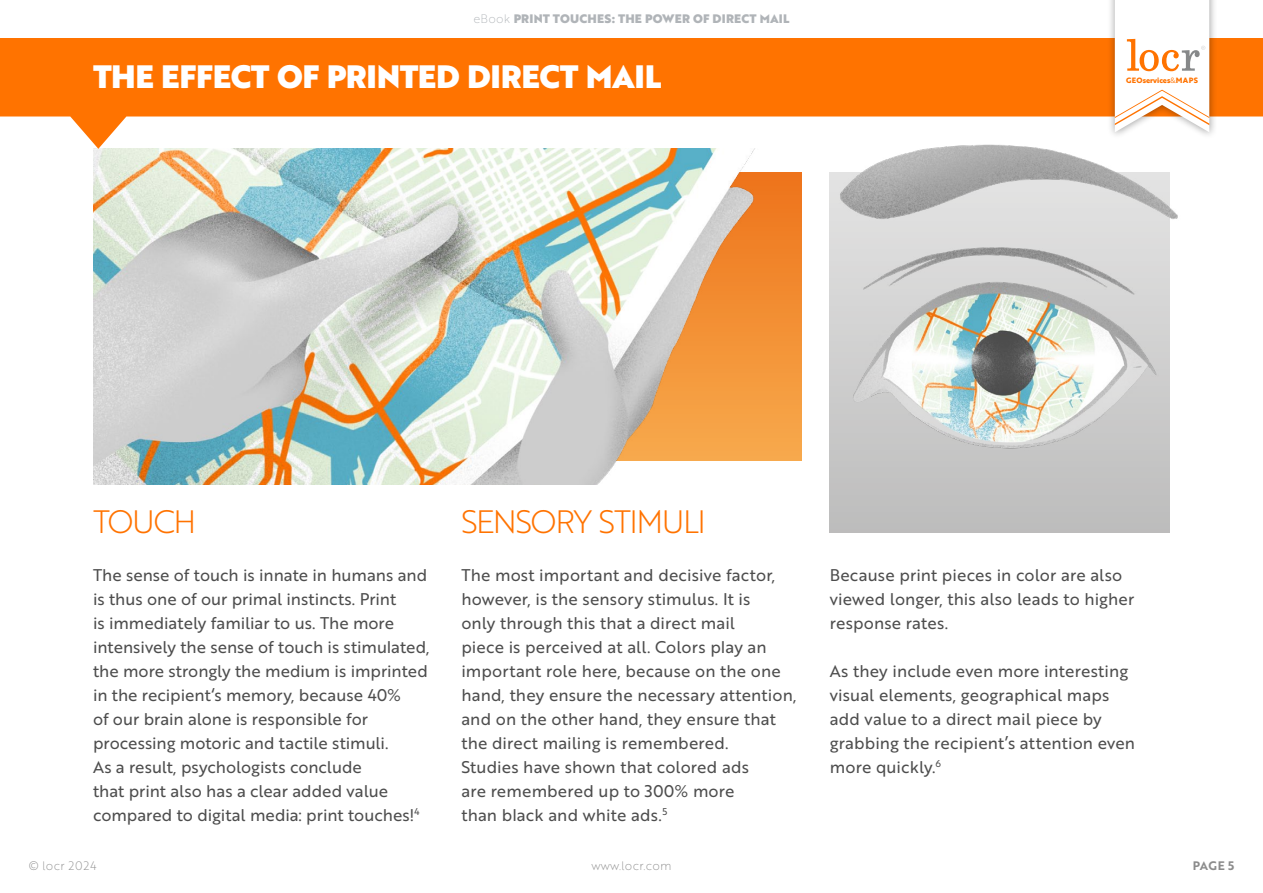
<style>
.page{position:relative;width:1263px;height:893px;background:#fff}
.page>*{position:absolute;margin:0;border:0;box-sizing:border-box;transform-origin:0 0}
.t1{font:31.5px "Brother 1816 Black";letter-spacing:-.01em;color:#fff}
.t2{font:31.5px "Brother 1816 Light";letter-spacing:-.04em;color:#ff7300}
.t3{font:16.5px/24px "Brother 1816 Regular";letter-spacing:.005em;color:#4d4d4d}
.t4{font:12px "Brother 1816 Black";letter-spacing:.015em;color:#b0b4b8}
.t5{font:12px "Brother 1816 Thin";letter-spacing:.015em;color:#8c8c8c}
.t6{font:12px "Brother 1816 Thin";letter-spacing:.05em;color:#8c8c8c}
.t7{font:12px "Brother 1816 Bold";color:#8c8c8c}
.t8{font:700 7.5px "Brother 1816 Extra";color:#ff7300}
.s1{font-family:"Brother 1816 Thin"}
.s2{font-family:"Brother 1816 Book";font-weight:400}
</style>
<div class="page">
<div style="left:830px;top:173px;width:340px;height:360px;background:#c0c0c0"></div>
<img style="left:93px;top:149px;width:708px;height:336px">
<img style="left:829px;top:149px;width:349px;height:319px">
<svg style="left:0;top:38px;width:1263px;height:111px;fill:#ff7300"></svg>
<div style="left:1106px;top:0;width:111px;height:139px;background:#000;opacity:.4"></div>
<svg style="left:1115px;top:0;width:94px;height:132px"></svg>
<p class="t4" style="left:473px;top:9px;width:317px"><span class="s1">eBook</span> PRINT TOUCHES: THE POWER OF DIRECT MAIL</p>
<h1 class="t1" style="left:93px;top:53px;width:570px">THE EFFECT OF PRINTED DIRECT MAIL</h1>
<p class="t8" style="left:1126px;top:75px;width:73px">GEOservices<span class="s2">&amp;</span>MAPS</p>
<h1 class="t2" style="left:93px;top:498px;width:105px">TOUCH</h1>
<p class="t3" style="left:93px;top:562px;width:338px">The sense of touch is innate in humans and is thus one of our primal instincts. Print<br>is immediately familiar to us. The more intensively the sense of touch is stimulated, the more strongly the medium is imprinted in the recipient‘s memory, because 40%<br>of our brain alone is responsible for processing motoric and tactile stimuli.<br>As a result, psychologists conclude<br>that print also has a clear added value compared to digital media: print touches!<sup>4</sup></p>
<h1 class="t2" style="left:461px;top:498px;width:246px">SENSORY STIMULI</h1>
<p class="t3" style="left:461px;top:562px;width:337px">The most important and decisive factor, however, is the sensory stimulus. It is<br>only through this that a direct mail<br>piece is perceived at all. Colors play an important role here, because on the one hand, they ensure the necessary attention, and on the other hand, they ensure that the direct mailing is remembered.<br>Studies have shown that colored ads<br>are remembered up to 300% more<br>than black and white ads.<sup>5</sup></p>
<p class="t3" style="left:830px;top:562px;width:306px">Because print pieces in color are also viewed longer, this also leads to higher response rates.</p>
<p class="t3" style="left:830px;top:658px;width:307px">As they include even more interesting visual elements, geographical maps add value to a direct mail piece by grabbing the recipient’s attention even more quickly.<sup>6</sup></p>
<p class="t6" style="left:29px;top:856px;width:69px">© locr 2024</p>
<p class="t5" style="left:591px;top:856px;width:81px">www.locr.com</p>
<p class="t7" style="left:1193px;top:856px;width:43px">PAGE 5</p>
</div>
